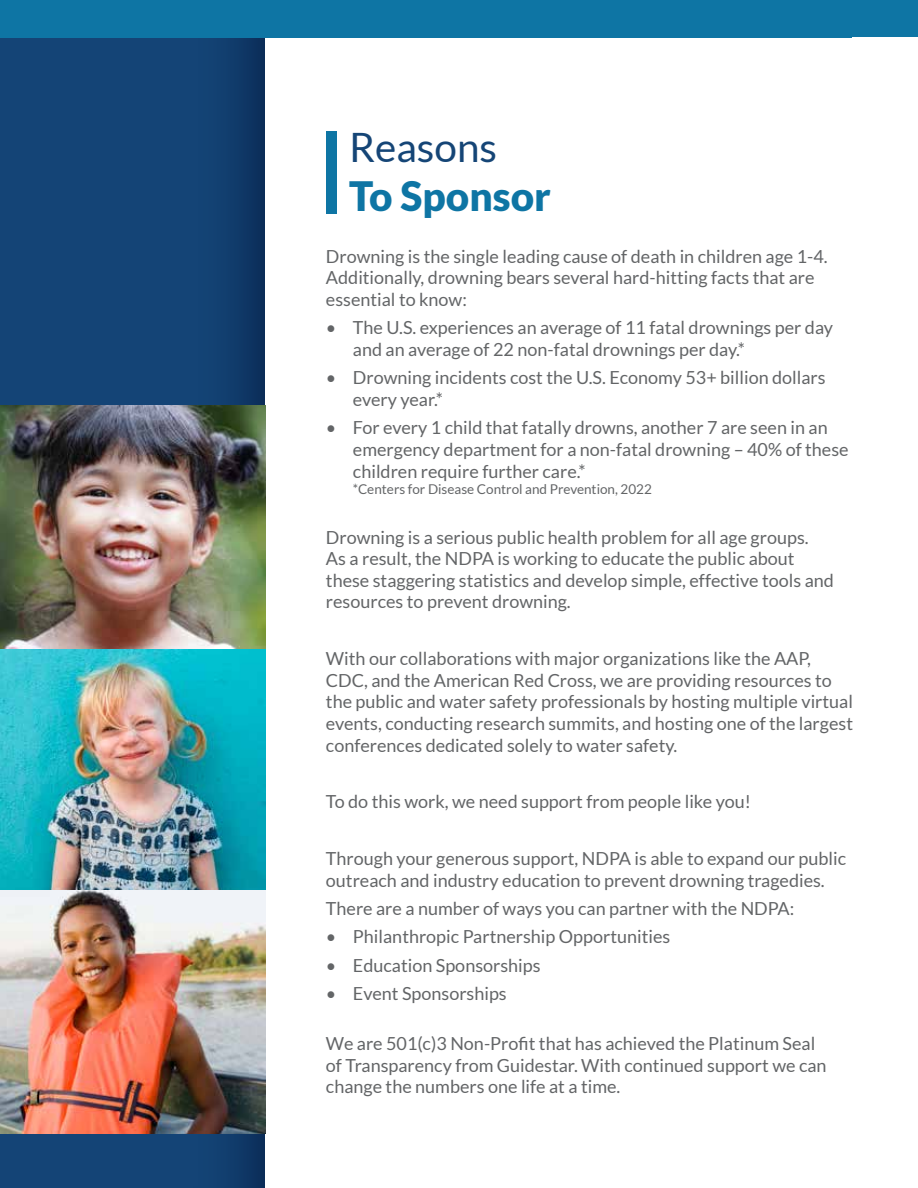
<style>
.page{position:relative;width:918px;height:1188px;background:#fff}
.page>*{position:absolute;margin:0;border:0;box-sizing:border-box;transform-origin:0 0}
.t1{font:900 40.5px "Lato";color:#0e75a4}
.t2{font:40.5px "Lato";color:#154576}
.t3{font:18px/21.6px "Lato";color:#636567}
.t4{font:13.5px "Lato";color:#636567}
</style>
<div class="page">
<div style="left:53px;top:0;width:865px;height:37px;background:#0e75a4"></div>
<div style="left:0;top:0;width:266px;height:1188px;background:#144476"></div>
<div style="left:326px;top:131px;width:10px;height:83px;background:#0e75a4"></div>
<div style="left:0;top:0;width:851px;height:37px;background:#0e75a4"></div>
<img style="left:0;top:405px;width:265px;height:729px">
<h1 class="t2" style="left:349px;top:125px;width:150px">Reasons</h1>
<h1 class="t1" style="left:349px;top:172px;width:203px">To Sponsor</h1>
<p class="t3" style="left:326px;top:245px;width:503px">Drowning is the single leading cause of death in children age 1-4.<br>Additionally, drowning bears several hard-hitting facts that are essential to know:</p>
<p class="t3" style="left:353px;top:317px;width:482px;text-indent:-27px">• The U.S. experiences an average of 11 fatal drownings per day and an average of 22 non-fatal drownings per day.*</p>
<p class="t3" style="left:353px;top:367px;width:474px;text-indent:-27px">• Drowning incidents cost the U.S. Economy 53+ billion dollars every year.*</p>
<p class="t3" style="left:353px;top:417px;width:497px;text-indent:-27px">• For every 1 child that fatally drowns, another 7 are seen in an emergency department for a non-fatal drowning – 40% of these children require further care.*</p>
<p class="t4" style="left:353px;top:481px;width:300px">*Centers for Disease Control and Prevention, 2022</p>
<p class="t3" style="left:326px;top:526px;width:509px">Drowning is a serious public health problem for all age groups.<br>As a result, the NDPA is working to educate the public about these staggering statistics and develop simple, effective tools and resources to prevent drowning.</p>
<p class="t3" style="left:326px;top:648px;width:529px">With our collaborations with major organizations like the AAP, CDC, and the American Red Cross, we are providing resources to the public and water safety professionals by hosting multiple virtual events, conducting research summits, and hosting one of the largest conferences dedicated solely to water safety.</p>
<p class="t3" style="left:326px;top:791px;width:426px">To do this work, we need support from people like you!</p>
<p class="t3" style="left:326px;top:848px;width:522px">Through your generous support, NDPA is able to expand our public outreach and industry education to prevent drowning tragedies.</p>
<p class="t3" style="left:326px;top:898px;width:470px">There are a number of ways you can partner with the NDPA:</p>
<p class="t3" style="left:326px;top:926px;width:346px">• Philanthropic Partnership Opportunities</p>
<p class="t3" style="left:326px;top:954px;width:216px">• Education Sponsorships</p>
<p class="t3" style="left:326px;top:983px;width:182px">• Event Sponsorships</p>
<p class="t3" style="left:326px;top:1033px;width:502px">We are 501(c)3 Non-Profit that has achieved the Platinum Seal of Transparency from Guidestar. With continued support we can change the numbers one life at a time.</p>
</div>
